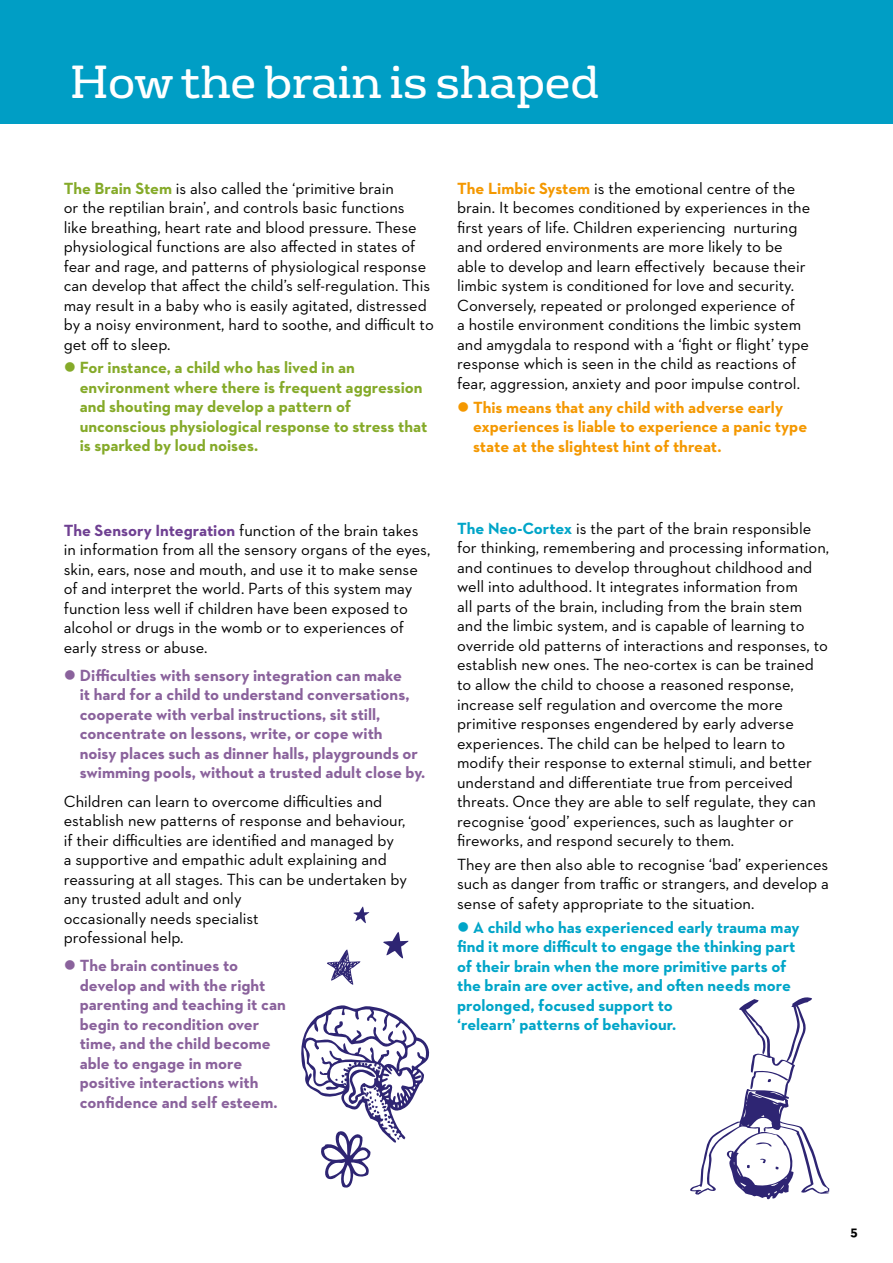
<style>
.page{position:relative;width:893px;height:1263px;background:#fff}
.page>*{position:absolute;margin:0;border:0;box-sizing:border-box;transform-origin:0 0}
.t1{font:45px "FS Rufus";letter-spacing:-.01em;color:#fff}
.t2{font:16.5px/19.5px "Neutraface 2 Text";color:#000}
.t3{font:700 16.5px/19.5px "Neutraface 2 Text";color:#8a629c}
.t4{font:700 16.5px/19.5px "Neutraface 2 Text";color:#00a5c8}
.t5{font:700 16.5px/19.5px "Neutraface 2 Text";color:#85aa29}
.t6{font:700 16.5px/19.5px "Neutraface 2 Text";color:#f49800}
.t7{font:700 14.25px "Neutraface 2 Text";color:#000}
.s1{font-weight:700;color:#85aa29}
.s2{font-weight:700;color:#f49800}
.s3{font-weight:700;color:#6f4092}
.s4{font-weight:700;color:#00a5c8}
</style>
<div class="page">
<svg style="left:690px;top:997px;width:139px;height:202px"></svg>
<div style="left:0;top:0;width:893px;height:123px;background:#009ec5"></div>
<svg style="left:327px;top:949px;width:33px;height:36px"></svg>
<svg style="left:383px;top:932px;width:25px;height:26px"></svg>
<svg style="left:353px;top:906px;width:16px;height:17px"></svg>
<svg style="left:301px;top:1005px;width:129px;height:183px"></svg>
<h1 class="t1" style="left:70px;top:45px;width:531px">How the brain is shaped</h1>
<p class="t2" style="left:64px;top:178px;width:372px"><span class="s1">The Brain Stem</span> is also called the ‘primitive brain<br>or the reptilian brain’, and controls basic functions<br>like breathing, heart rate and blood pressure. These physiological functions are also affected in states of fear and rage, and patterns of physiological response can develop that affect the child’s self-regulation. This may result in a baby who is easily agitated, distressed by a noisy environment, hard to soothe, and difficult to get off to sleep.</p>
<p class="t5" style="left:80px;top:358px;width:349px;text-indent:-16px">● For instance, a child who has lived in an environment where there is frequent aggression and shouting may develop a pattern of unconscious physiological response to stress that is sparked by loud noises.</p>
<p class="t2" style="left:457px;top:178px;width:355px"><span class="s2">The Limbic System</span> is the emotional centre of the brain. It becomes conditioned by experiences in the first years of life. Children experiencing nurturing and ordered environments are more likely to be able to develop and learn effectively because their limbic system is conditioned for love and security.<br>Conversely, repeated or prolonged experience of<br>a hostile environment conditions the limbic system and amygdala to respond with a ‘fight or flight’ type response which is seen in the child as reactions of fear, aggression, anxiety and poor impulse control.</p>
<p class="t6" style="left:473px;top:397px;width:336px;text-indent:-16px">● This means that any child with adverse early experiences is liable to experience a panic type state at the slightest hint of threat.</p>
<p class="t2" style="left:64px;top:520px;width:368px"><span class="s3">The Sensory Integration</span> function of the brain takes in information from all the sensory organs of the eyes, skin, ears, nose and mouth, and use it to make sense of and interpret the world. Parts of this system may function less well if children have been exposed to alcohol or drugs in the womb or to experiences of early stress or abuse.</p>
<p class="t3" style="left:80px;top:665px;width:347px;text-indent:-16px">● Difficulties with sensory integration can make<br>it hard for a child to understand conversations, cooperate with verbal instructions, sit still, concentrate on lessons, write, or cope with<br>noisy places such as dinner halls, playgrounds or swimming pools, without a trusted adult close by.</p>
<p class="t2" style="left:64px;top:791px;width:345px">Children can learn to overcome difficulties and establish new patterns of response and behaviour, if their difficulties are identified and managed by<br>a supportive and empathic adult explaining and reassuring at all stages. This can be undertaken by any trusted adult and only<br>occasionally needs specialist<br>professional help.</p>
<p class="t3" style="left:80px;top:955px;width:208px;text-indent:-16px">● The brain continues to develop and with the right parenting and teaching it can begin to recondition over time, and the child become able to engage in more positive interactions with confidence and self esteem.</p>
<p class="t2" style="left:457px;top:518px;width:374px"><span class="s4">The Neo-Cortex</span> is the part of the brain responsible for thinking, remembering and processing information, and continues to develop throughout childhood and well into adulthood. It integrates information from<br>all parts of the brain, including from the brain stem and the limbic system, and is capable of learning to override old patterns of interactions and responses, to establish new ones. The neo-cortex is can be trained to allow the child to choose a reasoned response, increase self regulation and overcome the more primitive responses engendered by early adverse experiences. The child can be helped to learn to modify their response to external stimuli, and better understand and differentiate true from perceived threats. Once they are able to self regulate, they can recognise ‘good’ experiences, such as laughter or fireworks, and respond securely to them.</p>
<p class="t2" style="left:457px;top:854px;width:373px;text-align:justify">They are then also able to recognise ‘bad’ experiences such as danger from traffic or strangers, and develop a sense of safety appropriate to the situation.</p>
<p class="t4" style="left:457px;top:917px;width:344px">● A child who has experienced early trauma may find it more difficult to engage the thinking part of their brain when the more primitive parts of the brain are over active, and often needs more prolonged, focused support to<br>‘relearn’ patterns of behaviour.</p>
<p class="t7" style="left:850px;top:1222px;width:9px">5</p>
</div>
